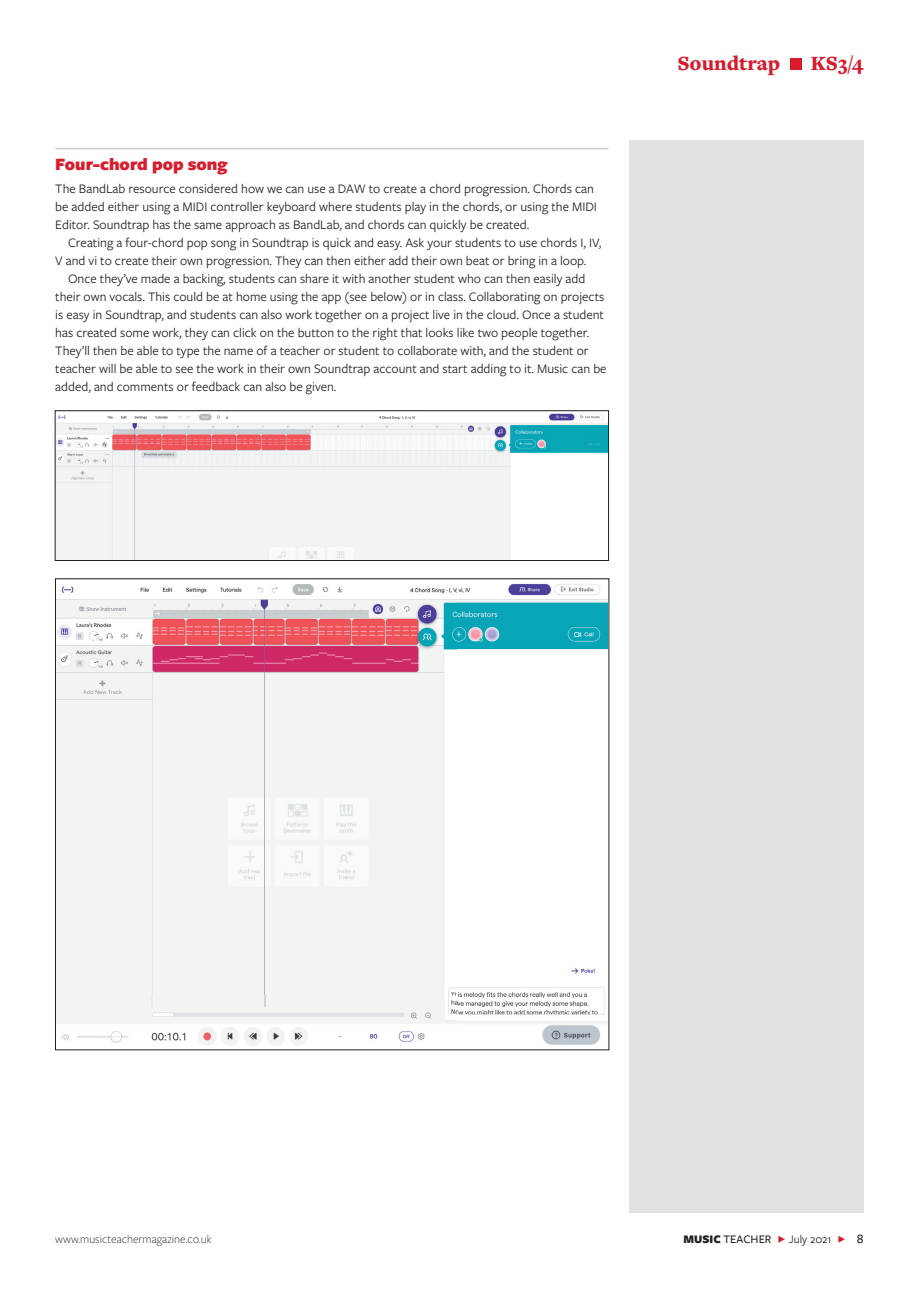
<style>
.page{position:relative;width:919px;height:1289px;background:#fff}
.page>*{position:absolute;margin:0;border:0;box-sizing:border-box;transform-origin:0 0}
.t1{font:900 21px "Freight Text Pro";color:#d81c2d}
.t2{font:900 18px "Freight Sans Pro";color:#d81c2d}
.t3{font:13.5px/18px "Freight Sans Pro";color:#231f20}
.t4{font:300 12px "Freight Sans Pro";color:#231f20}
.t5{font:12px "Freight Sans Pro";color:#231f20}
.s1{font-weight:900}
.s2{font-weight:500}
.s3{color:#d81c2d}
.s4{font-weight:500;font-size:13.5px}
</style>
<div class="page">
<div style="left:789px;top:59px;width:12px;height:11px;background:#d81c2d"></div>
<div style="left:629px;top:140px;width:234px;height:1072px;background:#e2e2e1"></div>
<hr style="left:55px;top:148px;width:553px;height:1px;background:#cdc9c8">
<img style="left:57px;top:413px;width:549px;height:145px">
<div style="left:55px;top:410px;width:553px;height:150px;border:1px solid #1f2123"></div>
<img style="left:57px;top:583px;width:550px;height:463px">
<h2 class="t2" style="left:55px;top:152px;width:174px">Four-chord pop song</h2>
<p class="t3" style="left:55px;top:179px;width:543px">The BandLab resource considered how we can use a DAW to create a chord progression. Chords can be added either using a MIDI controller keyboard where students play in the chords, or using the MIDI<br>Editor. Soundtrap has the same approach as BandLab, and chords can quickly be created.</p>
<p class="t3" style="left:55px;top:233px;width:547px;text-indent:13px">Creating a four-chord pop song in Soundtrap is quick and easy. Ask your students to use chords I, IV,<br>V and vi to create their own progression. They can then either add their own beat or bring in a loop.</p>
<p class="t3" style="left:55px;top:269px;width:552px;text-indent:13px">Once they’ve made a backing, students can share it with another student who can then easily add their own vocals. This could be at home using the app (see below) or in class. Collaborating on projects is easy in Soundtrap, and students can also work together on a project live in the cloud. Once a student has created some work, they can click on the button to the right that looks like two people together.<br>They’ll then be able to type the name of a teacher or student to collaborate with, and the student or teacher will be able to see the work in their own Soundtrap account and start adding to it. Music can be added, and comments or feedback can also be given.</p>
<h1 class="t1" style="left:677px;top:49px;width:104px">Soundtrap</h1>
<h1 class="t1" style="left:810px;top:49px;width:53px">KS3/4</h1>
<p class="t4" style="left:55px;top:1230px;width:158px">www.musicteachermagazine.co.uk</p>
<p class="t5" style="left:683px;top:1230px;width:181px"><span class="s1">MUSIC</span> <span class="s2">TEACHER</span> <span class="s3">F</span> July 2021 <span class="s3">F</span> <span class="s4">8</span></p>
</div>
